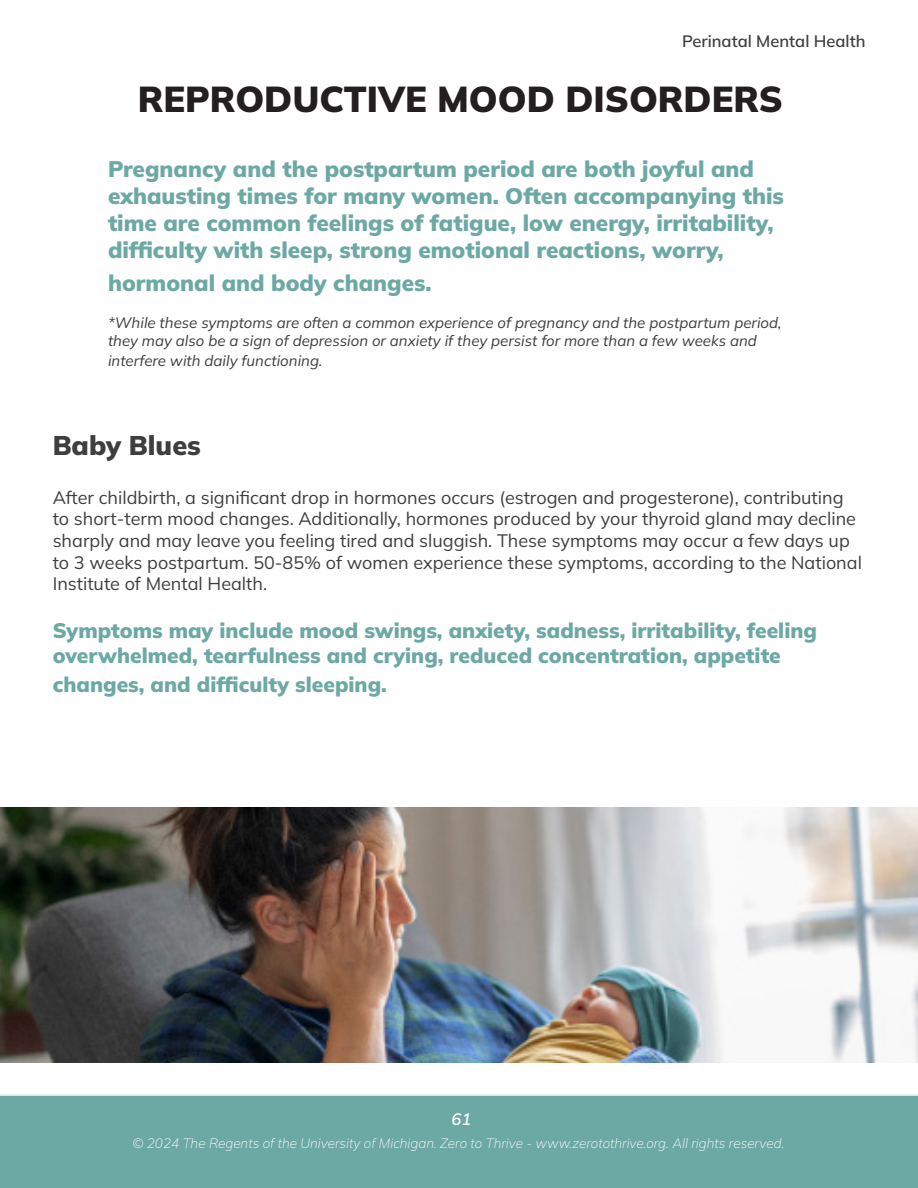
<style>
.page{position:relative;width:918px;height:1188px;background:#fff}
.page>*{position:absolute;margin:0;border:0;box-sizing:border-box;transform-origin:0 0}
.t1{font:900 36px "Mulish";color:#231f20}
.t2{font:900 27px "Mulish";color:#3e3e3f}
.t3{font:900 22.5px/27px "Mulish";color:#6ca8a4}
.t4{font:900 21px/25.2px "Mulish";color:#6ca8a4}
.t5{font:18px/21.6px "Mulish";color:#3e3e3f}
.t6{font:600 16.5px "Mulish";color:#3e3e3f}
.t7{font:italic 600 16.5px "Mulish";color:#fff}
.t8{font:italic 15px/18px "Mulish";color:#3e3e3f}
.t9{font:italic 200 13.5px "Mulish";color:#fff}
</style>
<div class="page">
<div style="left:0;top:1094px;width:918px;height:94px;background:#6ca8a4"></div>
<img style="left:0;top:808px;width:918px;height:255px">
<p class="t6" style="left:682px;top:29px;width:185px">Perinatal Mental Health</p>
<p class="t1" style="left:138px;top:75px;width:647px">REPRODUCTIVE MOOD DISORDERS</p>
<p class="t3" style="left:108px;top:155px;width:677px">Pregnancy and the postpartum period are both joyful and exhausting times for many women. Often accompanying this time are common feelings of fatigue, low energy, irritability, difficulty with sleep, strong emotional reactions, worry,</p>
<p class="t3" style="left:108px;top:268px;width:325px">hormonal and body changes.</p>
<p class="t8" style="left:108px;top:314px;width:675px">*While these symptoms are often a common experience of pregnancy and the postpartum period, they may also be a sign of depression or anxiety if they persist for more than a few weeks and</p>
<p class="t8" style="left:108px;top:351px;width:216px">interfere with daily functioning.</p>
<p class="t2" style="left:53px;top:427px;width:150px">Baby Blues</p>
<p class="t5" style="left:53px;top:486px;width:811px">After childbirth, a significant drop in hormones occurs (estrogen and progesterone), contributing to short-term mood changes. Additionally, hormones produced by your thyroid gland may decline sharply and may leave you feeling tired and sluggish. These symptoms may occur a few days up to 3 weeks postpartum. 50-85% of women experience these symptoms, according to the National Institute of Mental Health.</p>
<p class="t4" style="left:53px;top:618px;width:766px">Symptoms may include mood swings, anxiety, sadness, irritability, feeling overwhelmed, tearfulness and crying, reduced concentration, appetite</p>
<p class="t4" style="left:53px;top:672px;width:336px">changes, and difficulty sleeping.</p>
<p class="t7" style="left:451px;top:1108px;width:21px">61</p>
<p class="t9" style="left:133px;top:1134px;width:654px">© 2024 The Regents of the University of Michigan. Zero to Thrive - www.zerotothrive.org. All rights reserved.</p>
</div>
